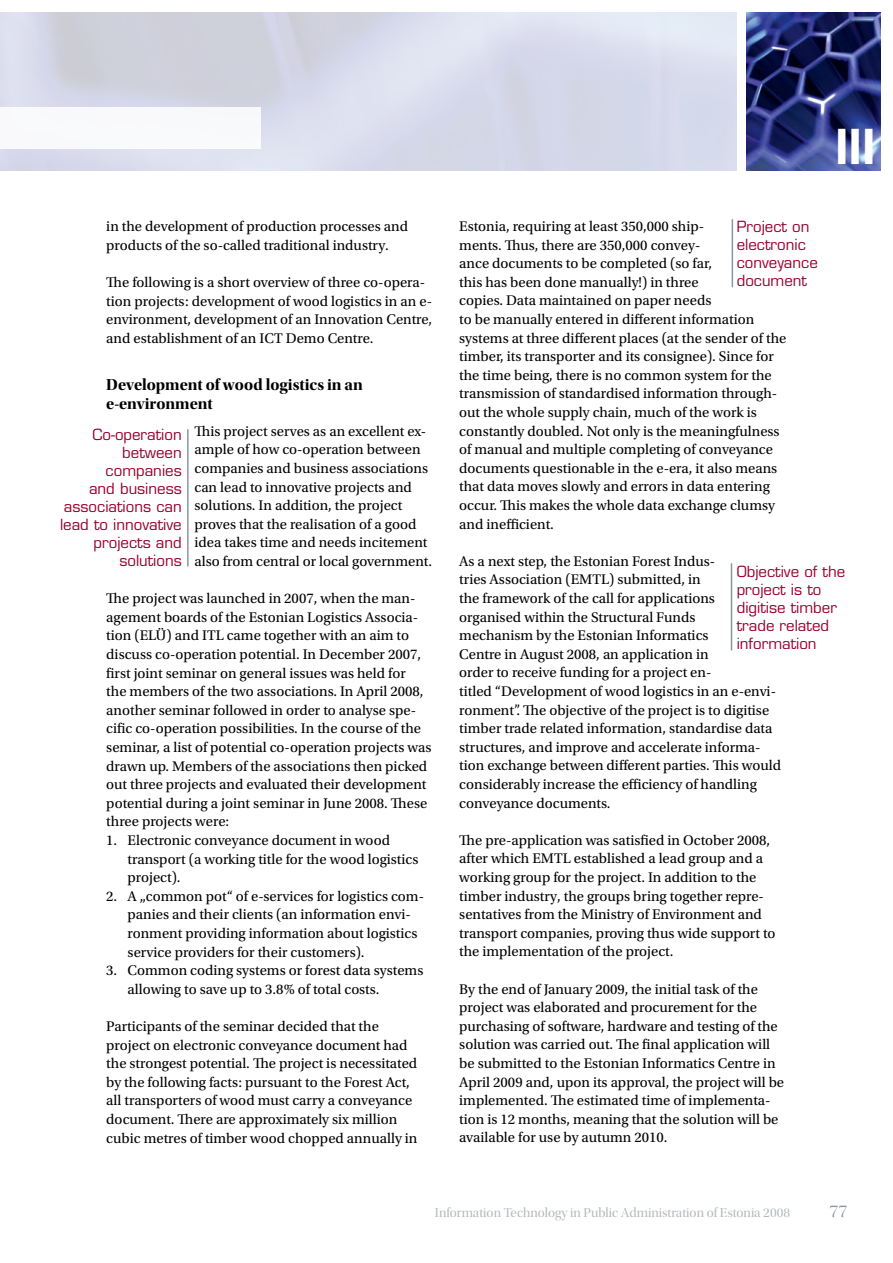
<style>
.page{position:relative;width:893px;height:1263px;background:#fff}
.page>*{position:absolute;margin:0;border:0;box-sizing:border-box;transform-origin:0 0}
.t1{font:700 condensed 48.6px "Avant Garde";color:#fff}
.t2{font:18px "Utopia Std Disp";color:#8a979c}
.t3{font:16.5px/18.6px "Utopia Std Bold Disp";color:#000}
.t4{font:15px/18px "Eurostile";color:#98002e}
.t5{font:14.7px/18.6px "Utopia Std";color:#000}
.t6{font:13.5px "Utopia Std Disp";color:#b2b9bd}
</style>
<div class="page">
<img style="left:746px;top:12px;width:134px;height:158px">
<svg style="left:0;top:12px;width:737px;height:159px;background:#d6d9e8"></svg>
<div style="left:0;top:108px;width:261px;height:41px;background:#fff"></div>
<hr style="left:732px;top:219px;width:1px;height:68px;background:#8a979c">
<hr style="left:731px;top:563px;width:1px;height:87px;background:#8a979c">
<hr style="left:187px;top:429px;width:2px;height:137px;background:#8a979c">
<p class="t5" style="left:106px;top:217px;width:303px">in the development of production processes and products of the so-called traditional industry.</p>
<p class="t5" style="left:106px;top:273px;width:327px">The following is a short overview of three co-opera&shy;tion projects: development of wood logistics in an e&shy;environment, development of an Innovation Centre, and establishment of an ICT Demo Centre.</p>
<p class="t3" style="left:106px;top:376px;width:258px">Development of wood logistics in an e-environment</p>
<p class="t5" style="left:195px;top:422px;width:239px">This project serves as an excellent ex&shy;ample of how co-operation between companies and business associations can lead to innovative projects and solutions. In addition, the project proves that the realisation of a good idea takes time and needs incitement also from central or local government.</p>
<p class="t5" style="left:106px;top:589px;width:327px">The project was launched in 2007, when the man&shy;agement boards of the Estonian Logistics Associa&shy;tion (ELÜ) and ITL came together with an aim to discuss co-operation potential. In December 2007, first joint seminar on general issues was held for<br>the members of the two associations. In April 2008, another seminar followed in order to analyse spe&shy;cific co-operation possibilities. In the course of the seminar, a list of potential co-operation projects was drawn up. Members of the associations then picked out three projects and evaluated their development potential during a joint seminar in June 2008. These three projects were:</p>
<p class="t5" style="left:128px;top:831px;width:292px;text-indent:-21px">1. Electronic conveyance document in wood transport (a working title for the wood logistics project).</p>
<p class="t5" style="left:128px;top:887px;width:298px;text-indent:-21px">2. A „common pot“ of e-services for logistics com&shy;panies and their clients (an information envi&shy;ronment providing information about logistics service providers for their customers).</p>
<p class="t5" style="left:128px;top:961px;width:297px;text-indent:-21px">3. Common coding systems or forest data systems allowing to save up to 3.8% of total costs.</p>
<p class="t5" style="left:106px;top:1017px;width:313px">Participants of the seminar decided that the project on electronic conveyance document had the strongest potential. The project is necessitated by the following facts: pursuant to the Forest Act, all transporters of wood must carry a conveyance document. There are approximately six million cubic metres of timber wood chopped annually in</p>
<p class="t4" style="left:60px;top:426px;width:123px;text-align:right">Co-operation between companies<br>and business associations can lead to innovative projects and solutions</p>
<h1 class="t1" style="left:835px;top:115px;width:42px">III</h1>
<p class="t5" style="left:459px;top:217px;width:329px">Estonia, requiring at least 350,000 ship-<br>ments. Thus, there are 350,000 convey-<br>ance documents to be completed (so far,<br>this has been done manually!) in three<br>copies. Data maintained on paper needs<br>to be manually entered in different information systems at three different places (at the sender of the timber, its transporter and its consignee). Since for the time being, there is no common system for the transmission of standardised information through&shy;out the whole supply chain, much of the work is constantly doubled. Not only is the meaningfulness of manual and multiple completing of conveyance documents questionable in the e-era, it also means that data moves slowly and errors in data entering occur. This makes the whole data exchange clumsy and inefficient.</p>
<p class="t5" style="left:459px;top:552px;width:323px">As a next step, the Estonian Forest Indus-<br>tries Association (EMTL) submitted, in<br>the framework of the call for applications<br>organised within the Structural Funds<br>mechanism by the Estonian Informatics<br>Centre in August 2008, an application in<br>order to receive funding for a project en-<br>titled “Development of wood logistics in an e-envi&shy;ronment”. The objective of the project is to digitise timber trade related information, standardise data structures, and improve and accelerate informa&shy;tion exchange between different parties. This would considerably increase the efficiency of handling conveyance documents.</p>
<p class="t5" style="left:459px;top:831px;width:318px">The pre-application was satisfied in October 2008, after which EMTL established a lead group and a working group for the project. In addition to the timber industry, the groups bring together repre&shy;sentatives from the Ministry of Environment and transport companies, proving thus wide support to the implementation of the project.</p>
<p class="t5" style="left:459px;top:980px;width:326px">By the end of January 2009, the initial task of the project was elaborated and procurement for the purchasing of software, hardware and testing of the solution was carried out. The final application will be submitted to the Estonian Informatics Centre in April 2009 and, upon its approval, the project will be implemented. The estimated time of implementa&shy;tion is 12 months, meaning that the solution will be available for use by autumn 2010.</p>
<p class="t4" style="left:737px;top:218px;width:83px">Project on electronic conveyance document</p>
<p class="t4" style="left:737px;top:562px;width:110px">Objective of the project is to digitise timber trade related information</p>
<p class="t6" style="left:435px;top:1205px;width:357px">Information Technology in Public Administration of Estonia 2008</p>
<p class="t2" style="left:829px;top:1202px;width:19px">77</p>
</div>
